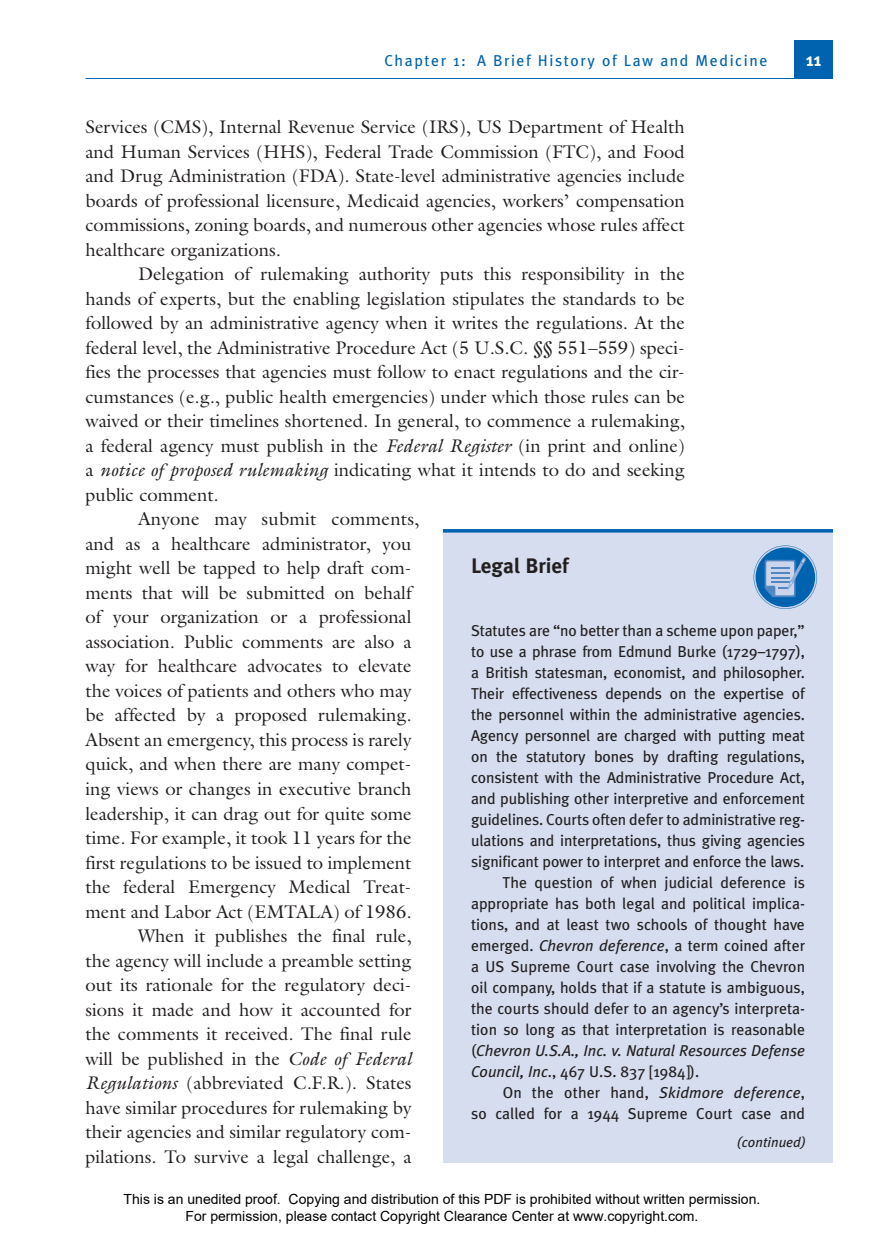
<style>
.page{position:relative;width:884px;height:1253px;background:#fff}
.page>*{position:absolute;margin:0;border:0;box-sizing:border-box;transform-origin:0 0}
.t1{font:700 21px "Meta Plus";color:#231f20}
.t2{font:18.38px "Galliard Std";color:#231f20}
.t3{font:700 18.38px "Meta Plus";color:#fff}
.t4{font:15.75px "Meta Plus";letter-spacing:-.01em;color:#231f20}
.t5{font:italic 15.75px "Meta Plus";color:#231f20}
.t6{font:15.75px "Meta Plus";letter-spacing:.1em;color:#0063af}
.t7{font:14px/16.8px "Arial";color:#000;text-align:center}
.t8{font:italic 14px "Meta Plus";color:#231f20}
.s1{font-style:italic}
.s2{font-style:normal}
</style>
<div class="page">
<hr style="left:85px;top:78px;width:748px;height:1px;background:#0063af">
<div style="left:794px;top:40px;width:39px;height:38px;background:#0063af"></div>
<div style="left:443px;top:532px;width:390px;height:630px;background:#d5ddef"></div>
<svg style="left:753px;top:545px;width:64px;height:64px;background:#6b9ece"></svg>
<hr style="left:443px;top:529px;width:390px;height:3px;background:#0063af">
<p class="t6" style="left:384px;top:52px;width:384px">Chapter 1: A Brief History of Law and Medicine</p>
<p class="t3" style="left:806px;top:49px;width:17px">11</p>
<p class="t2" style="left:85px;top:116px;width:601px">Services (CMS), Internal Revenue Service (IRS), US Department of Health</p>
<p class="t2" style="left:85px;top:140px;width:601px">and Human Services (HHS), Federal Trade Commission (FTC), and Food</p>
<p class="t2" style="left:85px;top:165px;width:601px">and Drug Administration (FDA). State-level administrative agencies include</p>
<p class="t2" style="left:85px;top:189px;width:601px">boards of professional licensure, Medicaid agencies, workers’ compensation</p>
<p class="t2" style="left:85px;top:214px;width:601px">commissions, zoning boards, and numerous other agencies whose rules affect</p>
<p class="t2" style="left:85px;top:238px;width:197px">healthcare organizations.</p>
<p class="t2" style="left:138px;top:263px;width:548px">Delegation of rulemaking authority puts this responsibility in the</p>
<p class="t2" style="left:85px;top:287px;width:601px">hands of experts, but the enabling legislation stipulates the standards to be</p>
<p class="t2" style="left:85px;top:312px;width:601px">followed by an administrative agency when it writes the regulations. At the</p>
<p class="t2" style="left:85px;top:336px;width:601px">federal level, the Administrative Procedure Act (5 U.S.C. §§ 551–559) speci-</p>
<p class="t2" style="left:85px;top:361px;width:601px">fies the processes that agencies must follow to enact regulations and the cir-</p>
<p class="t2" style="left:85px;top:385px;width:601px">cumstances (e.g., public health emergencies) under which those rules can be</p>
<p class="t2" style="left:85px;top:410px;width:601px">waived or their timelines shortened. In general, to commence a rulemaking,</p>
<p class="t2" style="left:85px;top:434px;width:601px">a federal agency must publish in the <span class="s1">Federal Register</span> (in print and online)</p>
<p class="t2" style="left:85px;top:459px;width:600px">a <span class="s1">notice of proposed rulemaking</span> indicating what it intends to do and seeking</p>
<p class="t2" style="left:85px;top:483px;width:135px">public comment.</p>
<p class="t2" style="left:138px;top:508px;width:283px">Anyone may submit comments,</p>
<p class="t2" style="left:85px;top:532px;width:327px">and as a healthcare administrator, you</p>
<p class="t2" style="left:85px;top:557px;width:327px">might well be tapped to help draft com-</p>
<p class="t2" style="left:85px;top:581px;width:327px">ments that will be submitted on behalf</p>
<p class="t2" style="left:85px;top:606px;width:327px">of your organization or a professional</p>
<p class="t2" style="left:85px;top:630px;width:327px">association. Public comments are also a</p>
<p class="t2" style="left:85px;top:655px;width:327px">way for healthcare advocates to elevate</p>
<p class="t2" style="left:85px;top:679px;width:327px">the voices of patients and others who may</p>
<p class="t2" style="left:85px;top:704px;width:327px">be affected by a proposed rulemaking.</p>
<p class="t2" style="left:85px;top:728px;width:327px">Absent an emergency, this process is rarely</p>
<p class="t2" style="left:85px;top:753px;width:327px">quick, and when there are many compet-</p>
<p class="t2" style="left:85px;top:777px;width:327px">ing views or changes in executive branch</p>
<p class="t2" style="left:85px;top:802px;width:327px">leadership, it can drag out for quite some</p>
<p class="t2" style="left:85px;top:826px;width:327px">time. For example, it took 11 years for the</p>
<p class="t2" style="left:85px;top:851px;width:327px">first regulations to be issued to implement</p>
<p class="t2" style="left:85px;top:875px;width:327px">the federal Emergency Medical Treat-</p>
<p class="t2" style="left:85px;top:899px;width:327px">ment and Labor Act (EMTALA) of 1986.</p>
<p class="t2" style="left:138px;top:924px;width:275px">When it publishes the final rule,</p>
<p class="t2" style="left:85px;top:948px;width:327px">the agency will include a preamble setting</p>
<p class="t2" style="left:85px;top:973px;width:327px">out its rationale for the regulatory deci-</p>
<p class="t2" style="left:85px;top:997px;width:327px">sions it made and how it accounted for</p>
<p class="t2" style="left:85px;top:1022px;width:327px">the comments it received. The final rule</p>
<p class="t2" style="left:85px;top:1046px;width:327px">will be published in the <span class="s1">Code of Federal</span></p>
<p class="t2" style="left:85px;top:1071px;width:327px"><span class="s1">Regulations</span> (abbreviated C.F.R.). States</p>
<p class="t2" style="left:85px;top:1095px;width:327px">have similar procedures for rulemaking by</p>
<p class="t2" style="left:85px;top:1120px;width:327px">their agencies and similar regulatory com-</p>
<p class="t2" style="left:85px;top:1144px;width:327px">pilations. To survive a legal challenge, a</p>
<p class="t1" style="left:471px;top:554px;width:99px">Legal Brief</p>
<p class="t4" style="left:471px;top:622px;width:335px">Statutes are “no better than a scheme upon paper,”</p>
<p class="t4" style="left:471px;top:643px;width:335px">to use a phrase from Edmund Burke (1729–1797),</p>
<p class="t4" style="left:471px;top:664px;width:335px">a British statesman, economist, and philosopher.</p>
<p class="t4" style="left:471px;top:685px;width:335px">Their effectiveness depends on the expertise of</p>
<p class="t4" style="left:471px;top:706px;width:335px">the personnel within the administrative agencies.</p>
<p class="t4" style="left:471px;top:727px;width:335px">Agency personnel are charged with putting meat</p>
<p class="t4" style="left:471px;top:748px;width:335px">on the statutory bones by drafting regulations,</p>
<p class="t4" style="left:471px;top:769px;width:335px">consistent with the Administrative Procedure Act,</p>
<p class="t4" style="left:471px;top:790px;width:335px">and publishing other interpretive and enforcement</p>
<p class="t4" style="left:471px;top:811px;width:335px">guidelines. Courts often defer to administrative reg-</p>
<p class="t4" style="left:471px;top:832px;width:335px">ulations and interpretations, thus giving agencies</p>
<p class="t4" style="left:471px;top:853px;width:335px">significant power to interpret and enforce the laws.</p>
<p class="t4" style="left:502px;top:874px;width:304px">The question of when judicial deference is</p>
<p class="t4" style="left:471px;top:895px;width:335px">appropriate has both legal and political implica-</p>
<p class="t4" style="left:471px;top:916px;width:335px">tions, and at least two schools of thought have</p>
<p class="t4" style="left:471px;top:937px;width:335px">emerged. <span class="s1">Chevron deference</span>, a term coined after</p>
<p class="t4" style="left:471px;top:958px;width:335px">a US Supreme Court case involving the Chevron</p>
<p class="t4" style="left:471px;top:979px;width:335px">oil company, holds that if a statute is ambiguous,</p>
<p class="t4" style="left:471px;top:1000px;width:335px">the courts should defer to an agency’s interpreta-</p>
<p class="t4" style="left:471px;top:1021px;width:335px">tion so long as that interpretation is reasonable</p>
<p class="t5" style="left:471px;top:1042px;width:335px"><span class="s2">(</span>Chevron U.S.A., Inc. v. Natural Resources Defense</p>
<p class="t4" style="left:471px;top:1063px;width:230px"><span class="s1">Council, Inc</span>., 467 U.S. 837 [1984]).</p>
<p class="t5" style="left:502px;top:1084px;width:304px"><span class="s2">On the other hand,</span> Skidmore deference<span class="s2">,</span></p>
<p class="t4" style="left:471px;top:1105px;width:335px">so called for a 1944 Supreme Court case and</p>
<p class="t8" style="left:737px;top:1133px;width:70px">(continued)</p>
<p class="t7" style="left:124px;top:1190px;width:638px">This is an unedited proof. Copying and distribution of this PDF is prohibited without written permission.<br>For permission, please contact Copyright Clearance Center at www.copyright.com.</p>
</div>
